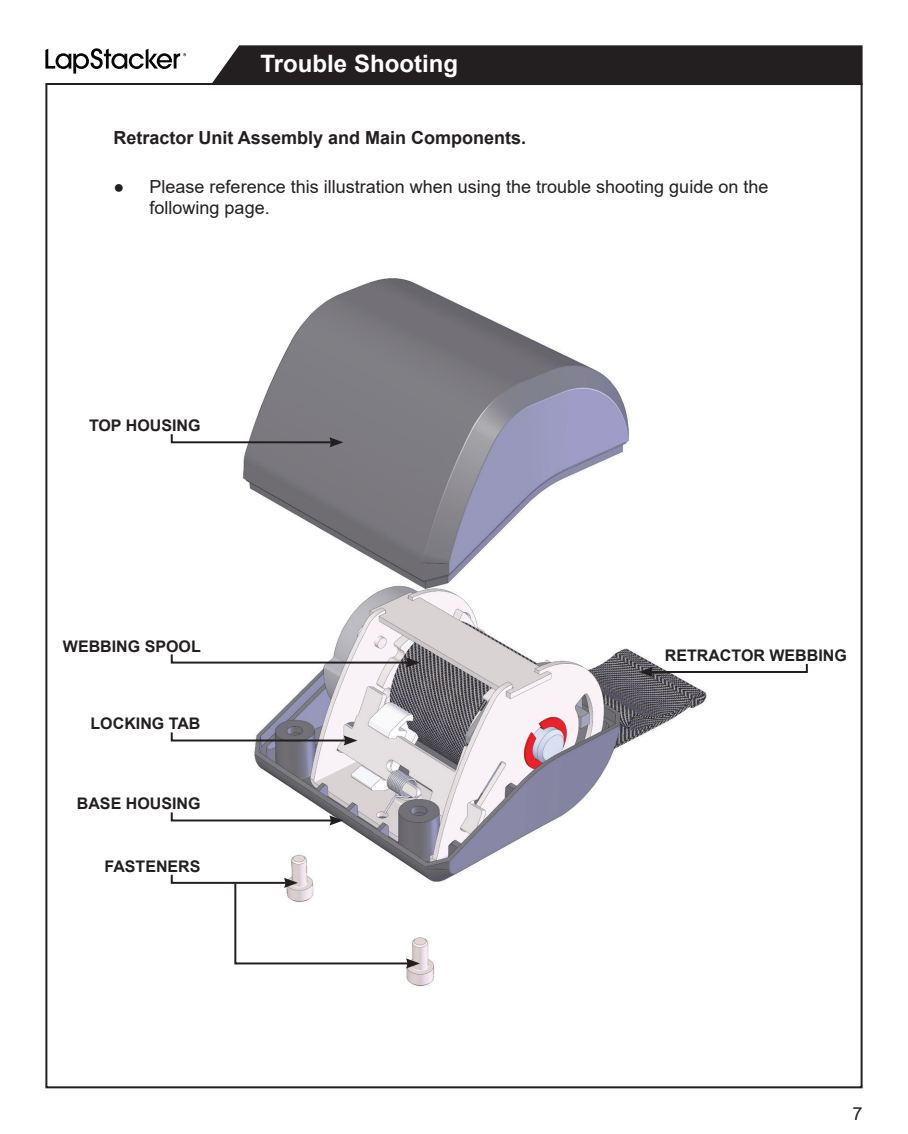
<style>
.page{position:relative;width:908px;height:1134px;background:#fff}
.page>*{position:absolute;margin:0;border:0;box-sizing:border-box;transform-origin:0 0}
.t1{font:700 24px "Arial";color:#fff}
.t2{font:18px/21.6px "Arial";color:#231f20}
.t3{font:700 18px "Arial";color:#231f20}
.t4{font:700 16px "Arial";color:#231f20}
</style>
<div class="page">
<img style="left:243px;top:278px;width:464px;height:708px">
<div style="left:212px;top:45px;width:651px;height:41px;background:#231f20"></div>
<svg style="left:45px;top:48px;width:141px;height:26px"></svg>
<svg style="left:170px;top:432px;width:173px;height:15px"></svg>
<svg style="left:170px;top:730px;width:187px;height:16px"></svg>
<svg style="left:170px;top:652px;width:250px;height:16px"></svg>
<svg style="left:170px;top:810px;width:173px;height:15px"></svg>
<svg style="left:638px;top:662px;width:170px;height:15px"></svg>
<svg style="left:170px;top:873px;width:250px;height:95px"></svg>
<h1 class="t1" style="left:260px;top:47px;width:199px">Trouble Shooting</h1>
<p class="t3" style="left:113px;top:125px;width:414px">Retractor Unit Assembly and Main Components.</p>
<p class="t2" style="left:149px;top:175px;width:620px;text-indent:-36px">● Please reference this illustration when using the trouble shooting guide on the following page.</p>
<p class="t4" style="left:89px;top:414px;width:113px">TOP HOUSING</p>
<p class="t4" style="left:63px;top:635px;width:139px">WEBBING SPOOL</p>
<p class="t4" style="left:90px;top:712px;width:111px">LOCKING TAB</p>
<p class="t4" style="left:77px;top:792px;width:125px">BASE HOUSING</p>
<p class="t4" style="left:104px;top:855px;width:98px">FASTENERS</p>
<p class="t4" style="left:664px;top:644px;width:183px">RETRACTOR WEBBING</p>
<p class="t2" style="left:852px;top:1102px;width:12px">7</p>
</div>
